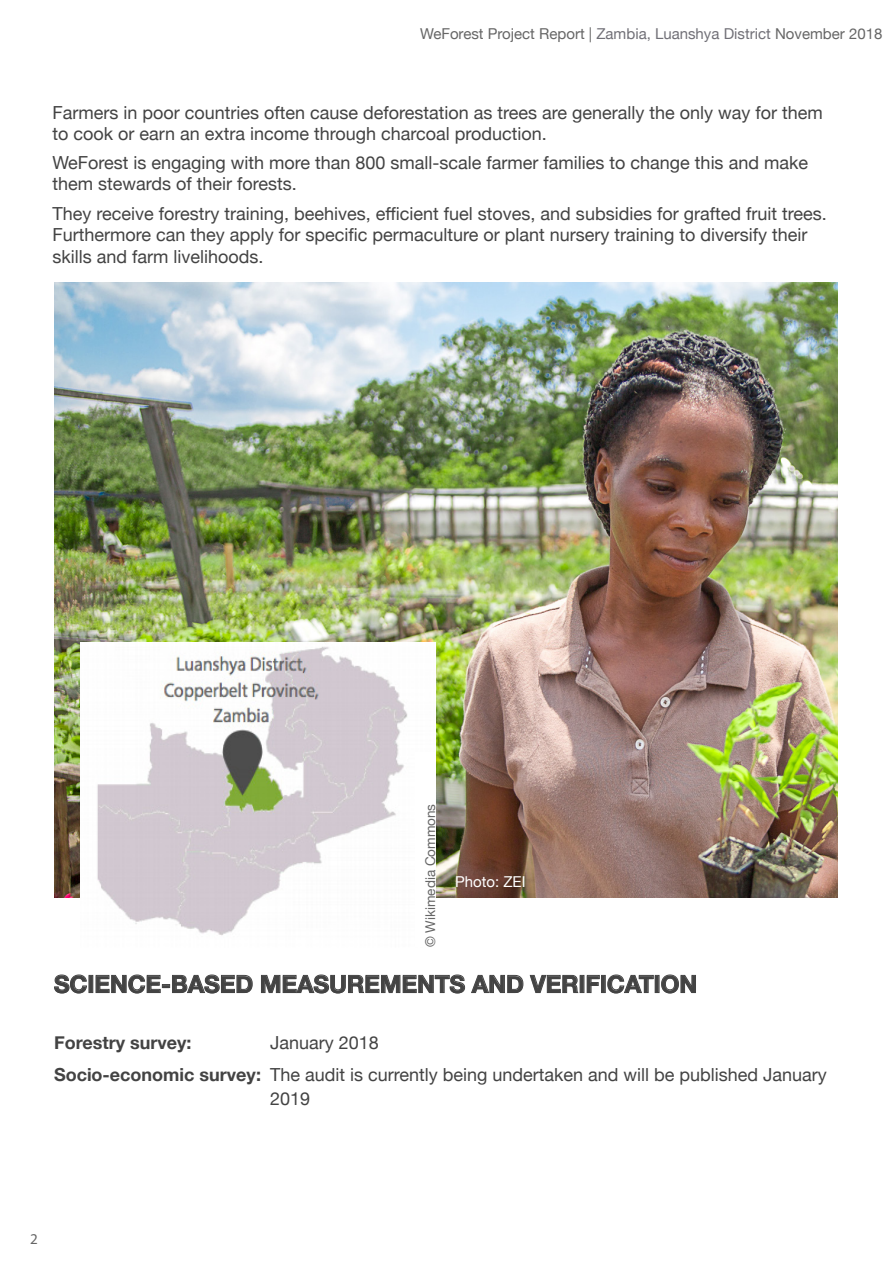
<style>
.page{position:relative;width:893px;height:1263px;background:#fff}
.page>*{position:absolute;margin:0;border:0;box-sizing:border-box;transform-origin:0 0}
.t1{font:700 24px "Helvetica Neue";color:#434343}
.t2{font:18px/21px "Helvetica Neue";color:#434343}
.t3{font:700 18px "Helvetica Neue";color:#434343}
.t4{font:15px "Helvetica Neue";color:#666}
.t5{font:15px "Helvetica Neue";color:#fff}
.t6{font:15px "Myriad Pro";color:#666}
.t7{font:13.5px "Helvetica Neue";color:#666}
.s1{color:#717077}
.s2{font-weight:700}
</style>
<div class="page">
<img style="left:54px;top:282px;width:783px;height:616px">
<svg style="left:54px;top:974px;width:33px;height:20px"></svg>
<div style="left:89px;top:975px;width:4px;height:18px;border:1px solid #434343"></div>
<svg style="left:95px;top:974px;width:158px;height:20px"></svg>
<svg style="left:261px;top:974px;width:204px;height:20px"></svg>
<svg style="left:471px;top:974px;width:108px;height:19px"></svg>
<div style="left:580px;top:975px;width:4px;height:18px;border:1px solid #434343"></div>
<svg style="left:586px;top:975px;width:14px;height:18px"></svg>
<div style="left:601px;top:975px;width:5px;height:18px;border:1px solid #434343"></div>
<svg style="left:607px;top:974px;width:47px;height:20px"></svg>
<div style="left:655px;top:975px;width:4px;height:18px;border:1px solid #434343"></div>
<svg style="left:661px;top:974px;width:35px;height:20px"></svg>
<img style="left:81px;top:642px;width:354px;height:294px">
<div style="left:416px;top:753px;width:19px;height:194px;background:#fff"></div>
<p class="t4" style="left:420px;top:23px;width:464px">WeForest Project Report | <span class="s1">Zambia, Luanshya District</span> November 2018</p>
<p class="t2" style="left:52px;top:103px;width:772px">Farmers in poor countries often cause deforestation as trees are generally the only way for them to cook or earn an extra income through charcoal production.</p>
<p class="t2" style="left:52px;top:154px;width:757px">WeForest is engaging with more than 800 small-scale farmer families to change this and make them stewards of their forests.</p>
<p class="t2" style="left:52px;top:204px;width:776px">They receive forestry training, beehives, efficient fuel stoves, and subsidies for grafted fruit trees.<br>Furthermore can they apply for specific permaculture or plant nursery training to diversify their skills and farm livelihoods.</p>
<p class="t7" style="left:420px;top:947px;width:145px;rotate:-90deg">© Wikimedia Commons</p>
<p class="t5" style="left:455px;top:870px;width:72px">Photo: ZEI</p>
<p class="t1" style="left:54px;top:965px;width:645px">SCIENCE-BASED MEASUREMENTS AND VERIFICATION</p>
<p class="t3" style="left:54px;top:1028px;width:139px">Forestry survey:</p>
<p class="t2" style="left:270px;top:1033px;width:110px">January 2018</p>
<p class="t2" style="left:270px;top:1064px;width:558px;line-height:24px;text-indent:-216px"><span class="s2">Socio-economic survey:</span> The audit is currently being undertaken and will be published January<br>2019</p>
<p class="t6" style="left:30px;top:1229px;width:9px">2</p>
</div>
